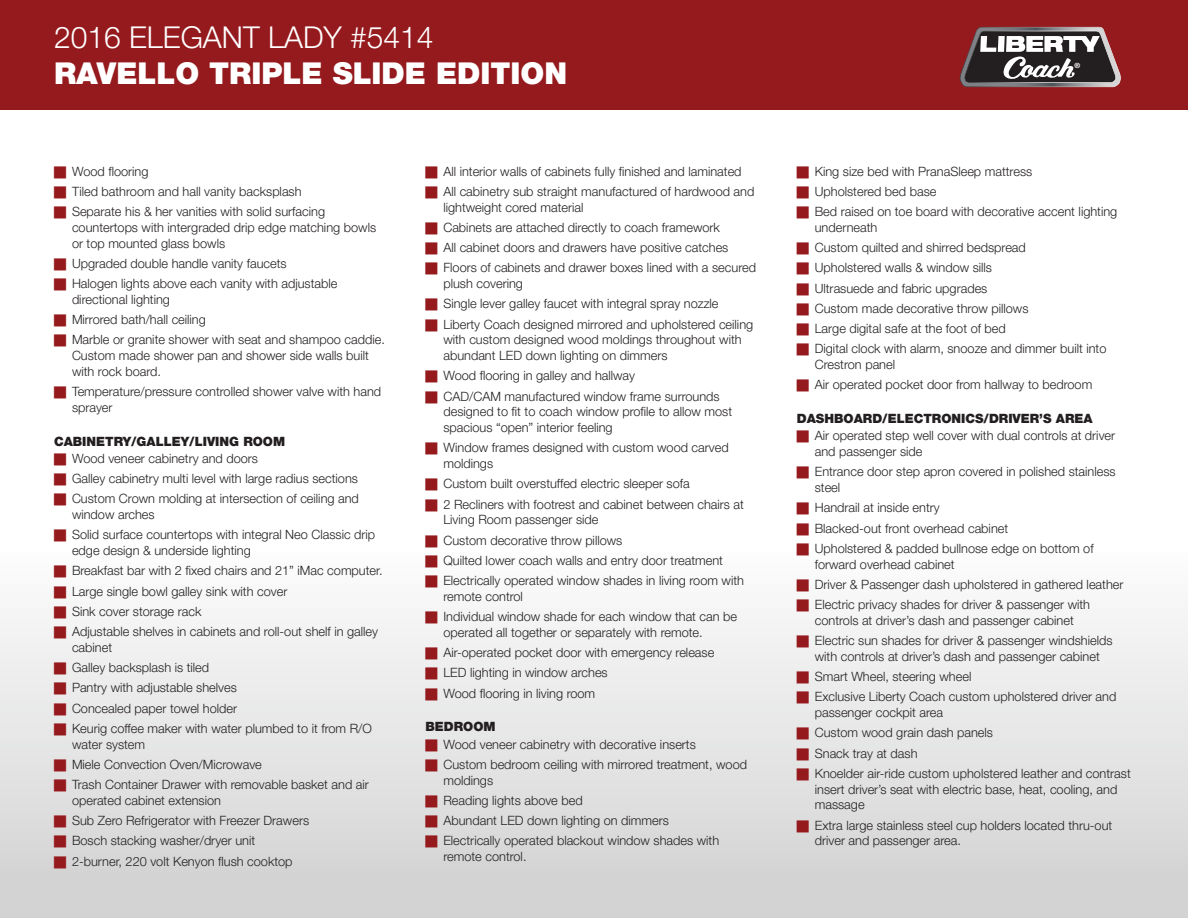
<style>
.page{position:relative;width:1188px;height:918px;background:#fff}
.page>*{position:absolute;margin:0;border:0;box-sizing:border-box;transform-origin:0 0}
.t1{font:900 30px "Helvetica Neue LT Pro";color:#fff}
.t2{font:300 30px "Helvetica Neue LT Pro";color:#fff}
.t3{font:300 12.75px/15.8px "Helvetica Neue LT Pro";color:#231f20}
.Categories{font:900 12.75px "Helvetica Neue LT Pro";color:#231f20}
.t4{font:700 7.2px "Helvetica Neue";color:#fff}
</style>
<div class="page">
<div style="left:0;top:0;width:1188px;height:110px;background:#951a1d"></div>
<svg style="left:960px;top:27px;width:161px;height:60px;background:#6f6162"></svg>
<div style="left:0;top:553px;width:1188px;height:365px;background:linear-gradient(to bottom,#fcfdfd,#d1d0d1)"></div>
<svg style="left:54px;top:566px;width:12px;height:12px"></svg>
<svg style="left:54px;top:586px;width:12px;height:12px"></svg>
<svg style="left:54px;top:606px;width:12px;height:12px"></svg>
<svg style="left:54px;top:626px;width:12px;height:12px"></svg>
<svg style="left:54px;top:662px;width:12px;height:12px"></svg>
<svg style="left:54px;top:683px;width:12px;height:12px"></svg>
<svg style="left:54px;top:703px;width:12px;height:12px"></svg>
<svg style="left:54px;top:723px;width:12px;height:12px"></svg>
<svg style="left:54px;top:759px;width:12px;height:12px"></svg>
<svg style="left:54px;top:779px;width:12px;height:12px"></svg>
<svg style="left:54px;top:815px;width:12px;height:12px"></svg>
<svg style="left:54px;top:836px;width:12px;height:12px"></svg>
<svg style="left:54px;top:856px;width:12px;height:12px"></svg>
<svg style="left:425px;top:555px;width:12px;height:12px"></svg>
<svg style="left:425px;top:575px;width:12px;height:12px"></svg>
<svg style="left:425px;top:611px;width:12px;height:12px"></svg>
<svg style="left:425px;top:647px;width:12px;height:12px"></svg>
<svg style="left:425px;top:668px;width:12px;height:12px"></svg>
<svg style="left:425px;top:688px;width:12px;height:12px"></svg>
<svg style="left:425px;top:739px;width:12px;height:12px"></svg>
<svg style="left:425px;top:759px;width:12px;height:12px"></svg>
<svg style="left:425px;top:795px;width:12px;height:12px"></svg>
<svg style="left:425px;top:815px;width:12px;height:12px"></svg>
<svg style="left:425px;top:836px;width:12px;height:12px"></svg>
<svg style="left:797px;top:553px;width:12px;height:2px"></svg>
<svg style="left:797px;top:579px;width:12px;height:12px"></svg>
<svg style="left:797px;top:599px;width:12px;height:12px"></svg>
<svg style="left:797px;top:635px;width:12px;height:12px"></svg>
<svg style="left:797px;top:671px;width:12px;height:12px"></svg>
<svg style="left:797px;top:692px;width:12px;height:12px"></svg>
<svg style="left:797px;top:728px;width:12px;height:12px"></svg>
<svg style="left:797px;top:748px;width:12px;height:12px"></svg>
<svg style="left:797px;top:768px;width:12px;height:12px"></svg>
<svg style="left:797px;top:820px;width:12px;height:12px"></svg>
<h1 class="t2" style="left:54px;top:19px;width:381px">2016 ELEGANT LADY #5414</h1>
<h1 class="t1" style="left:54px;top:55px;width:515px">RAVELLO TRIPLE SLIDE EDITION</h1>
<p class="t4" style="left:1075px;top:61px;width:7px">®</p>
<p class="t3" style="left:72px;top:163px;width:78px">Wood flooring</p>
<p class="t3" style="left:72px;top:183px;width:231px">Tiled bathroom and hall vanity backsplash</p>
<p class="t3" style="left:72px;top:203px;width:306px">Separate his &amp; her vanities with solid surfacing countertops with intergraded drip edge matching bowls or top mounted glass bowls</p>
<p class="t3" style="left:72px;top:255px;width:216px">Upgraded double handle vanity faucets</p>
<p class="t3" style="left:72px;top:275px;width:267px">Halogen lights above each vanity with adjustable directional lighting</p>
<p class="t3" style="left:72px;top:311px;width:135px">Mirrored bath/hall ceiling</p>
<p class="t3" style="left:72px;top:332px;width:314px">Marble or granite shower with seat and shampoo caddie.<br>Custom made shower pan and shower side walls built with rock board.</p>
<p class="t3" style="left:72px;top:383px;width:311px">Temperature/pressure controlled shower valve with hand sprayer</p>
<p class="Categories" style="left:54px;top:433px;width:233px">CABINETRY/GALLEY/LIVING ROOM</p>
<p class="t3" style="left:72px;top:450px;width:188px">Wood veneer cabinetry and doors</p>
<p class="t3" style="left:72px;top:470px;width:287px">Galley cabinetry multi level with large radius sections</p>
<p class="t3" style="left:72px;top:491px;width:288px">Custom Crown molding at intersection of ceiling and window arches</p>
<p class="t3" style="left:72px;top:527px;width:305px">Solid surface countertops with integral Neo Classic drip edge design &amp; underside lighting</p>
<p class="t3" style="left:72px;top:563px;width:312px">Breakfast bar with 2 fixed chairs and 21” iMac computer.</p>
<p class="t3" style="left:72px;top:583px;width:217px">Large single bowl galley sink with cover</p>
<p class="t3" style="left:72px;top:603px;width:131px">Sink cover storage rack</p>
<p class="t3" style="left:72px;top:623px;width:308px">Adjustable shelves in cabinets and roll-out shelf in galley cabinet</p>
<p class="t3" style="left:72px;top:659px;width:139px">Galley backsplash is tiled</p>
<p class="t3" style="left:72px;top:680px;width:166px">Pantry with adjustable shelves</p>
<p class="t3" style="left:72px;top:700px;width:167px">Concealed paper towel holder</p>
<p class="t3" style="left:72px;top:720px;width:301px">Keurig coffee maker with water plumbed to it from R/O water system</p>
<p class="t3" style="left:72px;top:756px;width:191px">Miele Convection Oven/Microwave</p>
<p class="t3" style="left:72px;top:776px;width:298px">Trash Container Drawer with removable basket and air operated cabinet extension</p>
<p class="t3" style="left:72px;top:812px;width:239px">Sub Zero Refrigerator with Freezer Drawers</p>
<p class="t3" style="left:72px;top:833px;width:185px">Bosch stacking washer/dryer unit</p>
<p class="t3" style="left:72px;top:853px;width:222px">2-burner, 220 volt Kenyon flush cooktop</p>
<p class="t3" style="left:443px;top:163px;width:300px">All interior walls of cabinets fully finished and laminated</p>
<p class="t3" style="left:443px;top:183px;width:313px">All cabinetry sub straight manufactured of hardwood and lightweight cored material</p>
<p class="t3" style="left:443px;top:219px;width:278px">Cabinets are attached directly to coach framework</p>
<p class="t3" style="left:443px;top:239px;width:287px">All cabinet doors and drawers have positive catches</p>
<p class="t3" style="left:443px;top:260px;width:314px">Floors of cabinets and drawer boxes lined with a secured plush covering</p>
<p class="t3" style="left:443px;top:296px;width:277px">Single lever galley faucet with integral spray nozzle</p>
<p class="t3" style="left:443px;top:316px;width:311px">Liberty Coach designed mirrored and upholstered ceiling with custom designed wood moldings throughout with abundant LED down lighting on dimmers</p>
<p class="t3" style="left:443px;top:368px;width:193px">Wood flooring in galley and hallway</p>
<p class="t3" style="left:443px;top:388px;width:290px">CAD/CAM manufactured window frame surrounds designed to fit to coach window profile to allow most spacious “open” interior feeling</p>
<p class="t3" style="left:443px;top:440px;width:287px">Window frames designed with custom wood carved moldings</p>
<p class="t3" style="left:443px;top:476px;width:248px">Custom built overstuffed electric sleeper sofa</p>
<p class="t3" style="left:443px;top:496px;width:302px">2 Recliners with footrest and cabinet between chairs at<br>Living Room passenger side</p>
<p class="t3" style="left:443px;top:532px;width:181px">Custom decorative throw pillows</p>
<p class="t3" style="left:443px;top:552px;width:281px">Quilted lower coach walls and entry door treatment</p>
<p class="t3" style="left:443px;top:572px;width:302px">Electrically operated window shades in living room with remote control</p>
<p class="t3" style="left:443px;top:608px;width:295px">Individual window shade for each window that can be operated all together or separately with remote.</p>
<p class="t3" style="left:443px;top:644px;width:272px">Air-operated pocket door with emergency release</p>
<p class="t3" style="left:443px;top:665px;width:166px">LED lighting in window arches</p>
<p class="t3" style="left:443px;top:685px;width:153px">Wood flooring in living room</p>
<p class="Categories" style="left:425px;top:719px;width:72px">BEDROOM</p>
<p class="t3" style="left:443px;top:736px;width:254px">Wood veneer cabinetry with decorative inserts</p>
<p class="t3" style="left:443px;top:756px;width:305px">Custom bedroom ceiling with mirrored treatment, wood moldings</p>
<p class="t3" style="left:443px;top:792px;width:141px">Reading lights above bed</p>
<p class="t3" style="left:443px;top:812px;width:227px">Abundant LED down lighting on dimmers</p>
<p class="t3" style="left:443px;top:833px;width:277px">Electrically operated blackout window shades with remote control.</p>
<p class="t3" style="left:815px;top:163px;width:219px">King size bed with PranaSleep mattress</p>
<p class="t3" style="left:815px;top:183px;width:123px">Upholstered bed base</p>
<p class="t3" style="left:815px;top:203px;width:304px">Bed raised on toe board with decorative accent lighting underneath</p>
<p class="t3" style="left:815px;top:239px;width:213px">Custom quilted and shirred bedspread</p>
<p class="t3" style="left:815px;top:260px;width:179px">Upholstered walls &amp; window sills</p>
<p class="t3" style="left:815px;top:280px;width:174px">Ultrasuede and fabric upgrades</p>
<p class="t3" style="left:815px;top:300px;width:215px">Custom made decorative throw pillows</p>
<p class="t3" style="left:815px;top:320px;width:193px">Large digital safe at the foot of bed</p>
<p class="t3" style="left:815px;top:341px;width:293px">Digital clock with alarm, snooze and dimmer built into<br>Crestron panel</p>
<p class="t3" style="left:815px;top:377px;width:279px">Air operated pocket door from hallway to bedroom</p>
<p class="Categories" style="left:797px;top:411px;width:297px">DASHBOARD/ELECTRONICS/DRIVER’S AREA</p>
<p class="t3" style="left:815px;top:428px;width:302px">Air operated step well cover with dual controls at driver and passenger side</p>
<p class="t3" style="left:815px;top:464px;width:302px">Entrance door step apron covered in polished stainless steel</p>
<p class="t3" style="left:815px;top:500px;width:126px">Handrail at inside entry</p>
<p class="t3" style="left:815px;top:520px;width:195px">Blacked-out front overhead cabinet</p>
<p class="t3" style="left:815px;top:540px;width:280px">Upholstered &amp; padded bullnose edge on bottom of forward overhead cabinet</p>
<p class="t3" style="left:815px;top:576px;width:310px">Driver &amp; Passenger dash upholstered in gathered leather</p>
<p class="t3" style="left:815px;top:596px;width:277px">Electric privacy shades for driver &amp; passenger with controls at driver’s dash and passenger cabinet</p>
<p class="t3" style="left:815px;top:632px;width:299px">Electric sun shades for driver &amp; passenger windshields with controls at driver’s dash and passenger cabinet</p>
<p class="t3" style="left:815px;top:668px;width:158px">Smart Wheel, steering wheel</p>
<p class="t3" style="left:815px;top:689px;width:303px">Exclusive Liberty Coach custom upholstered driver and passenger cockpit area</p>
<p class="t3" style="left:815px;top:725px;width:180px">Custom wood grain dash panels</p>
<p class="t3" style="left:815px;top:745px;width:104px">Snack tray at dash</p>
<p class="t3" style="left:815px;top:765px;width:317px">Knoelder air-ride custom upholstered leather and contrast insert driver’s seat with electric base, heat, cooling, and massage</p>
<p class="t3" style="left:815px;top:817px;width:299px">Extra large stainless steel cup holders located thru-out driver and passenger area.</p>
</div>
